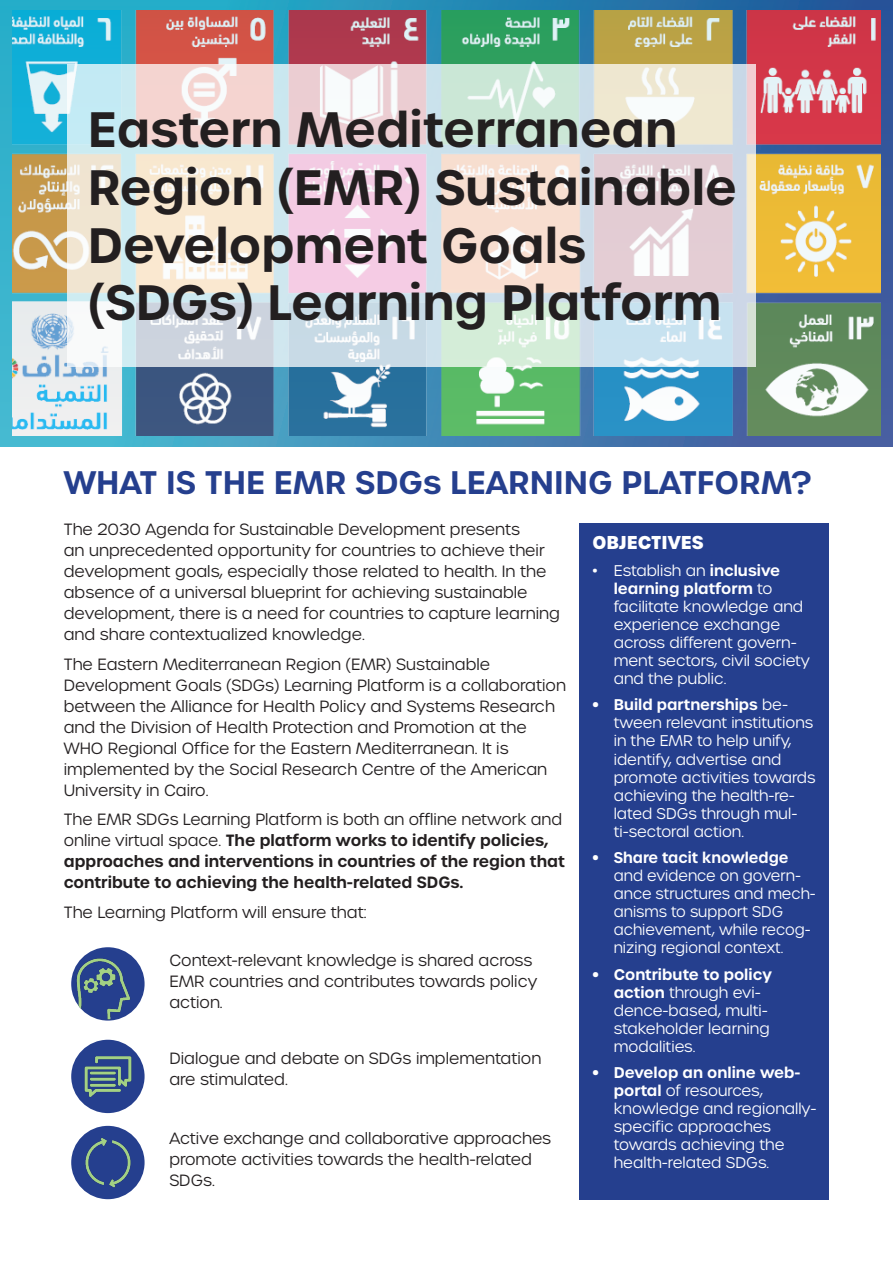
<style>
.page{position:relative;width:893px;height:1263px;background:#fff}
.page>*{position:absolute;margin:0;border:0;box-sizing:border-box;transform-origin:0 0}
.t1{font:600 48px/57.6px "Urbane";color:#231f20}
.t2{font:600 31.5px "Urbane";color:#253f8e}
.t3{font:700 18px "Urbane";color:#fff}
.t4{font:300 15.75px/21px "Urbane";color:#231f20}
.t5{font:600 15.75px/21px "Urbane";color:#231f20}
.t6{font:300 15px/18px "Urbane";color:#fff}
.s1{font-weight:300}
.s2{font-weight:600}
</style>
<div class="page">
<svg style="left:0;top:0;width:893px;height:446px;background:#889891"></svg>
<svg style="left:67px;top:64px;width:688px;height:303px;background:#e3e0e0"></svg>
<div style="left:580px;top:523px;width:249px;height:676px;background:#253f8e"></div>
<svg style="left:71px;top:947px;width:74px;height:73px"></svg>
<img style="left:71px;top:952px;width:69px;height:68px">
<img style="left:71px;top:1126px;width:74px;height:73px;border-radius:37px">
<div style="left:71px;top:1040px;width:74px;height:73px;background:#253f8e;border-radius:50%"></div>
<img style="left:84px;top:1056px;width:48px;height:41px">
<p class="t1" style="left:88px;top:102px;width:651px">Eastern Mediterranean<br>Region (EMR) Sustainable<br>Development Goals (SDGs) Learning Platform</p>
<p class="t2" style="left:64px;top:461px;width:749px">WHAT IS THE EMR SDGs LEARNING PLATFORM?</p>
<p class="t4" style="left:64px;top:519px;width:498px">The 2030 Agenda for Sustainable Development presents<br>an unprecedented opportunity for countries to achieve their development goals, especially those related to health. In the absence of a universal blueprint for achieving sustainable development, there is a need for countries to capture learning and share contextualized knowledge.</p>
<p class="t4" style="left:64px;top:653px;width:504px">The Eastern Mediterranean Region (EMR) Sustainable Development Goals (SDGs) Learning Platform is a collaboration between the Alliance for Health Policy and Systems Research and the Division of Health Protection and Promotion at the WHO Regional Office for the Eastern Mediterranean. It is implemented by the Social Research Centre of the American University in Cairo.</p>
<p class="t5" style="left:64px;top:809px;width:503px"><span class="s1">The EMR SDGs Learning Platform is both an offline network and online virtual space.</span> The platform works to identify policies, approaches and interventions in countries of the region that contribute to achieving the health-related SDGs.</p>
<p class="t4" style="left:64px;top:901px;width:304px">The Learning Platform will ensure that:</p>
<p class="t4" style="left:169px;top:949px;width:369px">Context-relevant knowledge is shared across<br>EMR countries and contributes towards policy action.</p>
<p class="t4" style="left:169px;top:1048px;width:373px">Dialogue and debate on SDGs implementation are stimulated.</p>
<p class="t4" style="left:169px;top:1128px;width:383px">Active exchange and collaborative approaches promote activities towards the health-related<br>SDGs.</p>
<h1 class="t3" style="left:592px;top:530px;width:113px">OBJECTIVES</h1>
<p class="t6" style="left:614px;top:562px;width:198px;text-indent:-21px">• Establish an <span class="s2">inclusive learning platform</span> to facilitate knowledge and experience exchange across different govern&shy;ment sectors, civil society and the public.</p>
<p class="t6" style="left:614px;top:696px;width:203px;text-indent:-21px"><span class="s2">• Build partnerships</span> be&shy;tween relevant institutions in the EMR to help unify, identify, advertise and promote activities towards achieving the health-re&shy;lated SDGs through mul&shy;ti-sectoral action.</p>
<p class="t6" style="left:614px;top:849px;width:204px;text-indent:-21px"><span class="s2">• Share tacit knowledge </span>and evidence on govern&shy;ance structures and mech&shy;anisms to support SDG achievement, while recog&shy;nizing regional context.</p>
<p class="t6" style="left:614px;top:965px;width:160px;text-indent:-21px"><span class="s2">• Contribute to policy action</span> through evi&shy;dence-based, multi&shy;stakeholder learning modalities.</p>
<p class="t6" style="left:614px;top:1064px;width:204px;text-indent:-21px"><span class="s2">• Develop an online web&shy;portal</span> of resources, knowledge and regionally&shy;specific approaches towards achieving the health-related SDGs.</p>
</div>
